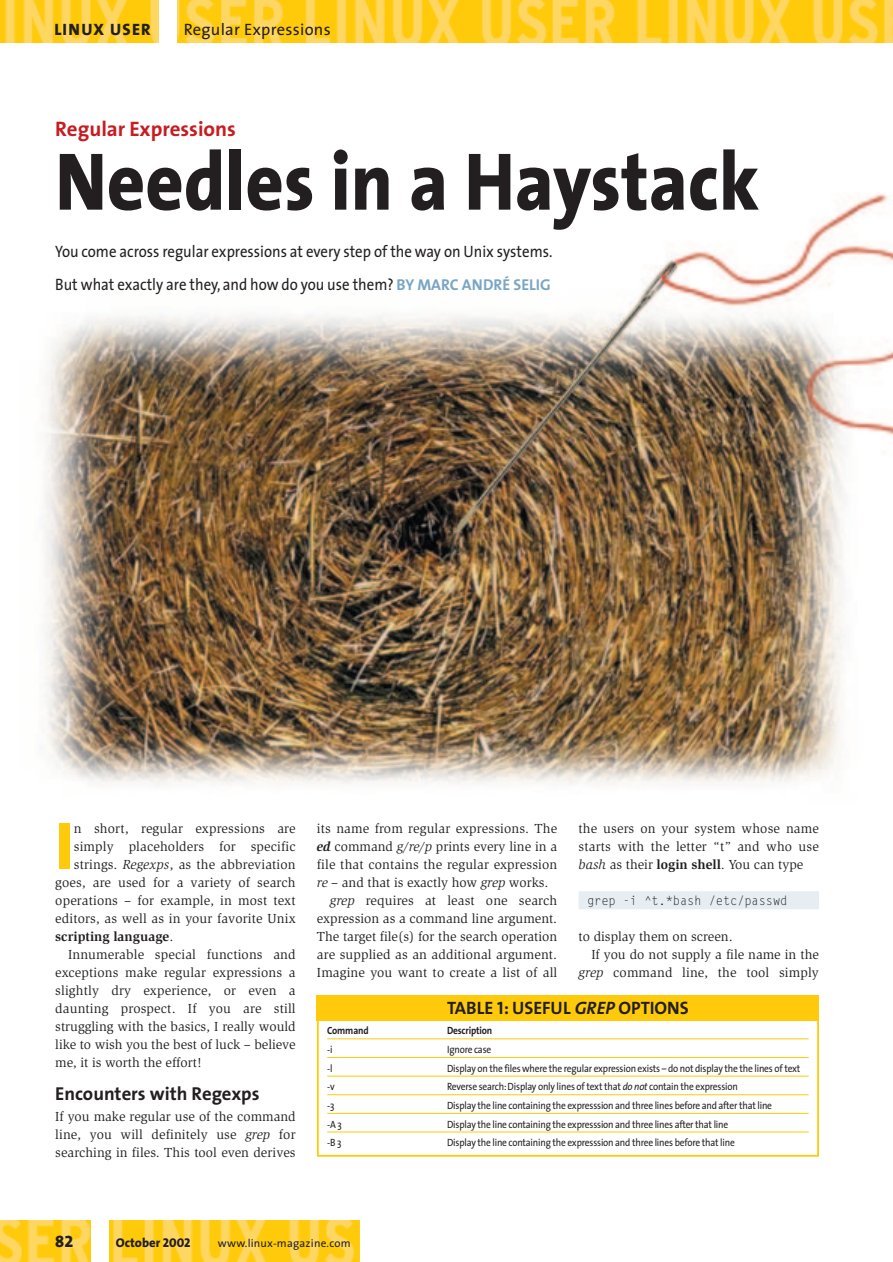
<style>
.page{position:relative;width:893px;height:1262px;background:#fff}
.page>*{position:absolute;margin:0;border:0;box-sizing:border-box;transform-origin:0 0}
.t1{font:800 82.5px "The Sans";color:#231f20;scale:.9 1}
.t2{font:800 67.65px "The Sans";color:#feca0a}
.t3{font:700 21px "The Sans";color:#c61c22}
.t4{font:700 18.75px "The Sans";color:#231f20}
.t5{font:18px "The Sans Bold Caps";color:#231f20}
.t6{font:16.5px/33px "The Sans";color:#231f20;scale:.9 1}
.t7{font:16.5px "The Sans";letter-spacing:.02em;color:#231f20}
.t8{font:16.5px "The Sans Extra Bold Caps";letter-spacing:.07em;color:#231f20}
.t9{font:16.5px "The Sans Extra Bold Expert";color:#231f20}
.t10{font:13.5px/18px "Slimbach";letter-spacing:.01em;color:#231f20;text-align:justify}
.t11{font:700 13.5px "Slimbach";color:#231f20}
.t12{font:12.75px "Gothic Looser";letter-spacing:-.015em;color:#231f20;scale:.96 1}
.t13{font:800 12.75px "The Sans";color:#231f20}
.t14{font:11.25px "The Sans";letter-spacing:.02em;color:#231f20}
.t15{font:10.5px "The Sans";letter-spacing:-.02em;color:#231f20;scale:.9 1}
.t16{font:700 10.5px "The Sans";letter-spacing:-.02em;color:#231f20;scale:.9 1}
.s1{font-weight:700;font-size:15.75px;color:#7aa5c4}
.s2{font-style:italic}
.s3{font-weight:400}
.s4{font-weight:700;font-style:italic}
.s5{font-weight:700}
.s6{font-family:"The Sans Extra Bold Caps";font-weight:400}
</style>
<div class="page">
<img style="left:44px;top:194px;width:848px;height:591px">
<div style="left:578px;top:891px;width:241px;height:18px;background:#e6eef4"></div>
<img style="left:1px;top:1220px;width:358px;height:42px">
<div style="left:91px;top:1220px;width:17px;height:42px;background:#fff"></div>
<img style="left:1px;top:0;width:891px;height:43px">
<div style="left:159px;top:0;width:17px;height:43px;background:#fff"></div>
<hr style="left:327px;top:1038px;width:481px;height:1px;background:#feca0a">
<hr style="left:327px;top:1057px;width:481px;height:1px;background:#feca0a">
<hr style="left:327px;top:1075px;width:481px;height:1px;background:#feca0a">
<hr style="left:327px;top:1094px;width:481px;height:1px;background:#feca0a">
<hr style="left:327px;top:1113px;width:481px;height:1px;background:#feca0a">
<hr style="left:327px;top:1131px;width:481px;height:1px;background:#feca0a">
<div style="left:317px;top:1016px;width:502px;height:140px;border:2px solid #feca0a"></div>
<div style="left:317px;top:994px;width:502px;height:26px;background:#feca0a"></div>
<p class="t8" style="left:54px;top:20px;width:98px">LINUX USER</p>
<p class="t7" style="left:184px;top:23px;width:149px">Regular Expressions</p>
<h3 class="t3" style="left:55px;top:121px;width:182px">Regular Expressions</h3>
<h1 class="t1" style="left:55px;top:149px;width:783px">Needles in a Haystack</h1>
<p class="t6" style="left:55px;top:237px;width:554px">You come across regular expressions at every step of the way on Unix systems.<br>But what exactly are they, and how do you use them? <span class="s1">BY MARC ANDRÉ SELIG</span></p>
<h2 class="t2" style="left:55px;top:819px;width:20px">I</h2>
<p class="t10" style="left:74px;top:820px;width:223px">n short, regular expressions are</p>
<p class="t10" style="left:74px;top:838px;width:223px">simply placeholders for specific</p>
<p class="t10" style="left:74px;top:856px;width:223px">strings. <span class="s2">Regexps</span>, as the abbreviation</p>
<p class="t10" style="left:55px;top:874px;width:242px">goes, are used for a variety of search</p>
<p class="t10" style="left:55px;top:892px;width:242px">operations – for example, in most text</p>
<p class="t10" style="left:55px;top:910px;width:242px">editors, as well as in your favorite Unix</p>
<p class="t11" style="left:55px;top:931px;width:120px">scripting language<span class="s3">.</span></p>
<p class="t10" style="left:68px;top:946px;width:229px">Innumerable special functions and</p>
<p class="t10" style="left:55px;top:964px;width:242px">exceptions make regular expressions a</p>
<p class="t10" style="left:55px;top:982px;width:242px">slightly dry experience, or even a</p>
<p class="t10" style="left:55px;top:1000px;width:242px">daunting prospect. If you are still</p>
<p class="t10" style="left:55px;top:1018px;width:242px">struggling with the basics, I really would</p>
<p class="t10" style="left:55px;top:1036px;width:242px">like to wish you the best of luck – believe</p>
<p class="t10" style="left:55px;top:1054px;width:148px">me, it is worth the effort!</p>
<h3 class="t4" style="left:55px;top:1086px;width:206px">Encounters with Regexps</h3>
<p class="t10" style="left:55px;top:1108px;width:242px">If you make regular use of the command line, you will definitely use <span class="s2">grep</span> for searching in files. This tool even derives</p>
<p class="t10" style="left:317px;top:820px;width:242px">its name from regular expressions. The</p>
<p class="t10" style="left:317px;top:838px;width:242px"><span class="s4">ed</span> command <span class="s2">g/re/p</span> prints every line in a</p>
<p class="t10" style="left:317px;top:856px;width:242px">file that contains the regular expression</p>
<p class="t10" style="left:317px;top:874px;width:233px"><span class="s2">re</span> – and that is exactly how <span class="s2">grep</span> works.</p>
<p class="t10" style="left:330px;top:892px;width:229px"><span class="s2">grep</span> requires at least one search</p>
<p class="t10" style="left:317px;top:910px;width:242px">expression as a command line argument.</p>
<p class="t10" style="left:317px;top:928px;width:242px">The target file(s) for the search operation</p>
<p class="t10" style="left:317px;top:946px;width:242px">are supplied as an additional argument.</p>
<p class="t10" style="left:317px;top:964px;width:242px">Imagine you want to create a list of all</p>
<p class="t10" style="left:578px;top:820px;width:242px">the users on your system whose name starts with the letter “t” and who use <span class="s2">bash</span> as their <span class="s5">login shell</span>. You can type</p>
<p class="t12" style="left:587px;top:895px;width:210px">grep -i ^t.*bash /etc/passwd</p>
<p class="t10" style="left:578px;top:928px;width:156px">to display them on screen.</p>
<p class="t10" style="left:591px;top:946px;width:229px">If you do not supply a file name in the</p>
<p class="t10" style="left:578px;top:964px;width:242px"><span class="s2">grep</span> command line, the tool simply</p>
<h3 class="t5" style="left:447px;top:997px;width:243px">TABLE 1: USEFUL <span class="s2">GREP</span> OPTIONS</h3>
<p class="t16" style="left:327px;top:1026px;width:47px">Command</p>
<p class="t16" style="left:447px;top:1026px;width:52px">Description</p>
<p class="t15" style="left:327px;top:1045px;width:7px">-i</p>
<p class="t15" style="left:447px;top:1045px;width:51px">Ignore case</p>
<p class="t15" style="left:327px;top:1063px;width:7px">-l</p>
<p class="t15" style="left:447px;top:1063px;width:394px">Display on the files where the regular expression exists – do not display the the lines of text</p>
<p class="t15" style="left:327px;top:1082px;width:10px">-v</p>
<p class="t15" style="left:447px;top:1082px;width:324px">Reverse search: Display only lines of text that <span class="s2">do not</span> contain the expression</p>
<p class="t15" style="left:327px;top:1101px;width:10px">-3</p>
<p class="t15" style="left:447px;top:1101px;width:362px">Display the line containing the expresssion and three lines before and after that line</p>
<p class="t15" style="left:327px;top:1119px;width:18px">-A 3</p>
<p class="t15" style="left:447px;top:1119px;width:314px">Display the line containing the expresssion and three lines after that line</p>
<p class="t15" style="left:327px;top:1138px;width:17px">-B 3</p>
<p class="t15" style="left:447px;top:1138px;width:321px">Display the line containing the expresssion and three lines before that line</p>
<p class="t9" style="left:55px;top:1231px;width:20px">82</p>
<p class="t13" style="left:116px;top:1237px;width:76px">October <span class="s6">2002</span></p>
<p class="t14" style="left:218px;top:1238px;width:134px">www.linux-magazine.com</p>
</div>
